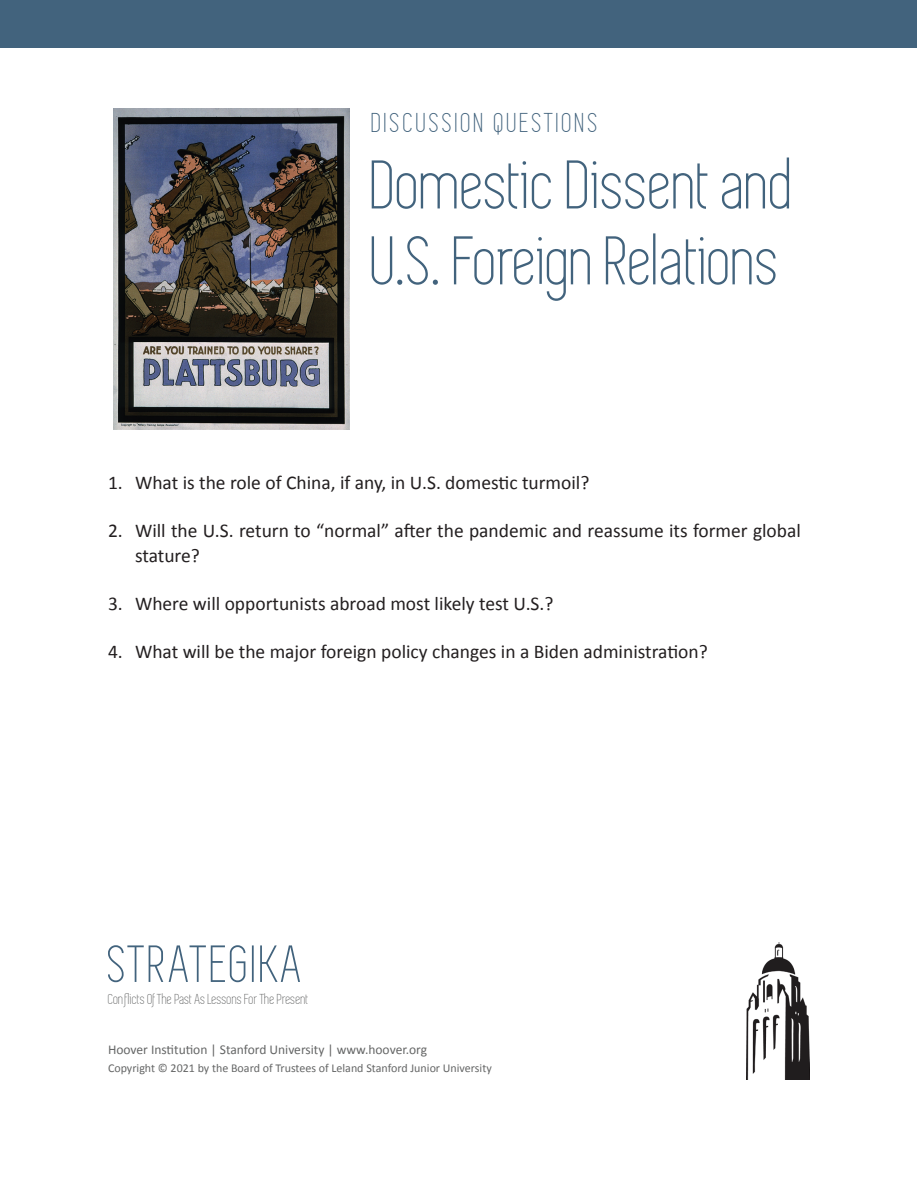
<style>
.page{position:relative;width:918px;height:1188px;background:#fff}
.page>*{position:absolute;margin:0;border:0;box-sizing:border-box;transform-origin:0 0}
.t1{font:71.1px/75.9px "Simplifica";color:#42637d}
.t2{font:54px "Simplifica";letter-spacing:.05em;color:#42637d}
.t3{font:28.35px "Simplifica";letter-spacing:.1em;color:#42637d}
.t4{font:19.5px/25.5px "Calibri";color:#231f20}
.t5{font:15px "Simplifica";color:#656666}
.t6{font:13.5px "Calibri";color:#656666}
.t7{font:12px "Calibri";color:#656666}
</style>
<div class="page">
<div style="left:1px;top:1px;width:916px;height:47px;background:#42637d"></div>
<img style="left:747px;top:942px;width:63px;height:138px">
<img style="left:113px;top:109px;width:237px;height:320px">
<h3 class="t3" style="left:372px;top:108px;width:228px">DISCUSSION QUESTIONS</h3>
<h1 class="t1" style="left:372px;top:149px;width:424px">Domestic Dissent and<br>U.S. Foreign Relations</h1>
<p class="t4" style="left:108px;top:468px;width:483px">1. What is the role of China, if any, in U.S. domestic turmoil?</p>
<p class="t4" style="left:135px;top:516px;width:667px;text-indent:-27px">2. Will the U.S. return to “normal” after the pandemic and reassume its former global stature?</p>
<p class="t4" style="left:108px;top:590px;width:447px">3. Where will opportunists abroad most likely test U.S.?</p>
<p class="t4" style="left:108px;top:638px;width:601px">4. What will be the major foreign policy changes in a Biden administration?</p>
<h2 class="t2" style="left:108px;top:936px;width:196px">STRATEGIKA</h2>
<p class="t5" style="left:108px;top:992px;width:202px">Conflicts Of The Past As Lessons For The Present</p>
<p class="t6" style="left:108px;top:1041px;width:321px">Hoover Institution | Stanford University | www.hoover.org</p>
<p class="t7" style="left:108px;top:1060px;width:385px">Copyright © 2021 by the Board of Trustees of Leland Stanford Junior University</p>
</div>
